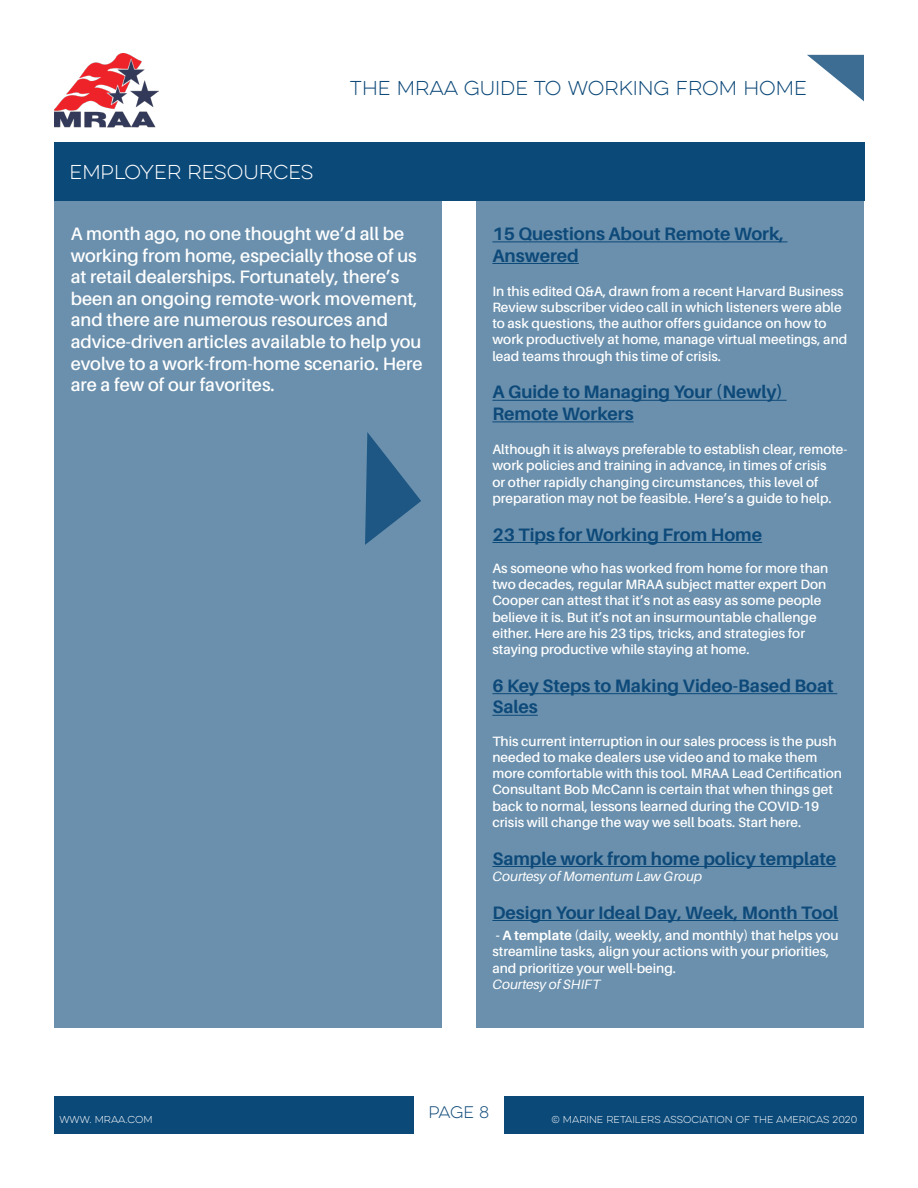
<style>
.page{position:relative;width:918px;height:1188px;background:#fff}
.page>*{position:absolute;margin:0;border:0;box-sizing:border-box;transform-origin:0 0}
.t1{font:600 18px/21.6px "Aileron";color:#fff}
.t2{font:700 18px/21.6px "Aileron";color:#0d4979}
.t3{font:100 18px "Eveleth Clean";color:#0d4979}
.t4{font:100 18px "Eveleth Clean";color:#fff}
.t5{font:100 15px "Eveleth Clean";color:#0d4979}
.t6{font:600 13.5px/16.2px "Aileron";color:#fff}
.t7{font:italic 13.5px "Aileron";color:#fff}
.t8{font:100 9px "Eveleth Clean";color:#fff}
.s1{font-weight:700}
</style>
<div class="page">
<div style="left:54px;top:1096px;width:810px;height:38px;background:#0b4979"></div>
<div style="left:414px;top:1088px;width:90px;height:54px;background:#fff"></div>
<svg style="left:807px;top:55px;width:57px;height:46px"></svg>
<img style="left:54px;top:53px;width:105px;height:75px">
<div style="left:54px;top:142px;width:388px;height:886px;background:#6a90ad"></div>
<div style="left:477px;top:142px;width:387px;height:886px;background:#6a90ad"></div>
<div style="left:54px;top:142px;width:810px;height:59px;background:#0b4979"></div>
<svg style="left:365px;top:432px;width:56px;height:113px"></svg>
<hr style="left:492px;top:241px;width:296px;height:1px;background:#0d4979">
<hr style="left:492px;top:263px;width:87px;height:1px;background:#0d4979">
<hr style="left:492px;top:400px;width:295px;height:1px;background:#0d4979">
<hr style="left:492px;top:421px;width:142px;height:1px;background:#0d4979">
<hr style="left:492px;top:542px;width:270px;height:1px;background:#0d4979">
<hr style="left:492px;top:693px;width:345px;height:1px;background:#0d4979">
<hr style="left:492px;top:715px;width:46px;height:1px;background:#0d4979">
<hr style="left:492px;top:866px;width:344px;height:1px;background:#0d4979">
<hr style="left:492px;top:920px;width:346px;height:1px;background:#0d4979">
<h1 class="t4" style="left:70px;top:159px;width:246px">EMPLOYER RESOURCES</h1>
<h1 class="t3" style="left:350px;top:75px;width:458px">THE MRAA GUIDE TO WORKING FROM HOME</h1>
<p class="t1" style="left:71px;top:223px;width:353px">A month ago, no one thought we’d all be working from home, especially those of us at retail dealerships. Fortunately, there’s been an ongoing remote-work movement, and there are numerous resources and advice-driven articles available to help you evolve to a work-from-home scenario. Here are a few of our favorites.</p>
<h1 class="t2" style="left:492px;top:223px;width:293px">15 Questions About Remote Work,<br>Answered</h1>
<p class="t6" style="left:492px;top:283px;width:356px">In this edited Q&amp;A, drawn from a recent Harvard Business Review subscriber video call in which listeners were able to ask questions, the author offers guidance on how to work productively at home, manage virtual meetings, and lead teams through this time of crisis.</p>
<h1 class="t2" style="left:492px;top:382px;width:292px">A Guide to Managing Your (Newly)<br>Remote Workers</h1>
<p class="t6" style="left:492px;top:442px;width:356px">Although it is always preferable to establish clear, remote&shy;work policies and training in advance, in times of crisis<br>or other rapidly changing circumstances, this level of preparation may not be feasible. Here’s a guide to help.</p>
<h1 class="t2" style="left:492px;top:524px;width:271px">23 Tips for Working From Home</h1>
<p class="t6" style="left:492px;top:560px;width:338px">As someone who has worked from home for more than two decades, regular MRAA subject matter expert Don Cooper can attest that it’s not as easy as some people believe it is. But it’s not an insurmountable challenge either. Here are his 23 tips, tricks, and strategies for staying productive while staying at home.</p>
<h1 class="t2" style="left:492px;top:675px;width:343px">6 Key Steps to Making Video-Based Boat<br>Sales</h1>
<p class="t6" style="left:492px;top:733px;width:351px">This current interruption in our sales process is the push needed to make dealers use video and to make them more comfortable with this tool. MRAA Lead Certification Consultant Bob McCann is certain that when things get back to normal, lessons learned during the COVID-19 crisis will change the way we sell boats. Start here.</p>
<h1 class="t2" style="left:492px;top:848px;width:345px">Sample work from home policy template</h1>
<p class="t7" style="left:492px;top:869px;width:211px">Courtesy of Momentum Law Group</p>
<h1 class="t2" style="left:492px;top:902px;width:347px">Design Your Ideal Day, Week, Month Tool</h1>
<p class="t6" style="left:492px;top:928px;width:348px"><span class="s1">- A template</span> (daily, weekly, and monthly) that helps you streamline tasks, align your actions with your priorities, and prioritize your well-being.</p>
<p class="t7" style="left:492px;top:977px;width:109px">Courtesy of SHIFT</p>
<p class="t5" style="left:429px;top:1102px;width:62px">PAGE 8</p>
<p class="t8" style="left:59px;top:1114px;width:95px">WWW. MRAA.COM</p>
<p class="t8" style="left:551px;top:1114px;width:307px">© MARINE RETAILERS ASSOCIATION OF THE AMERICAS 2020</p>
</div>
